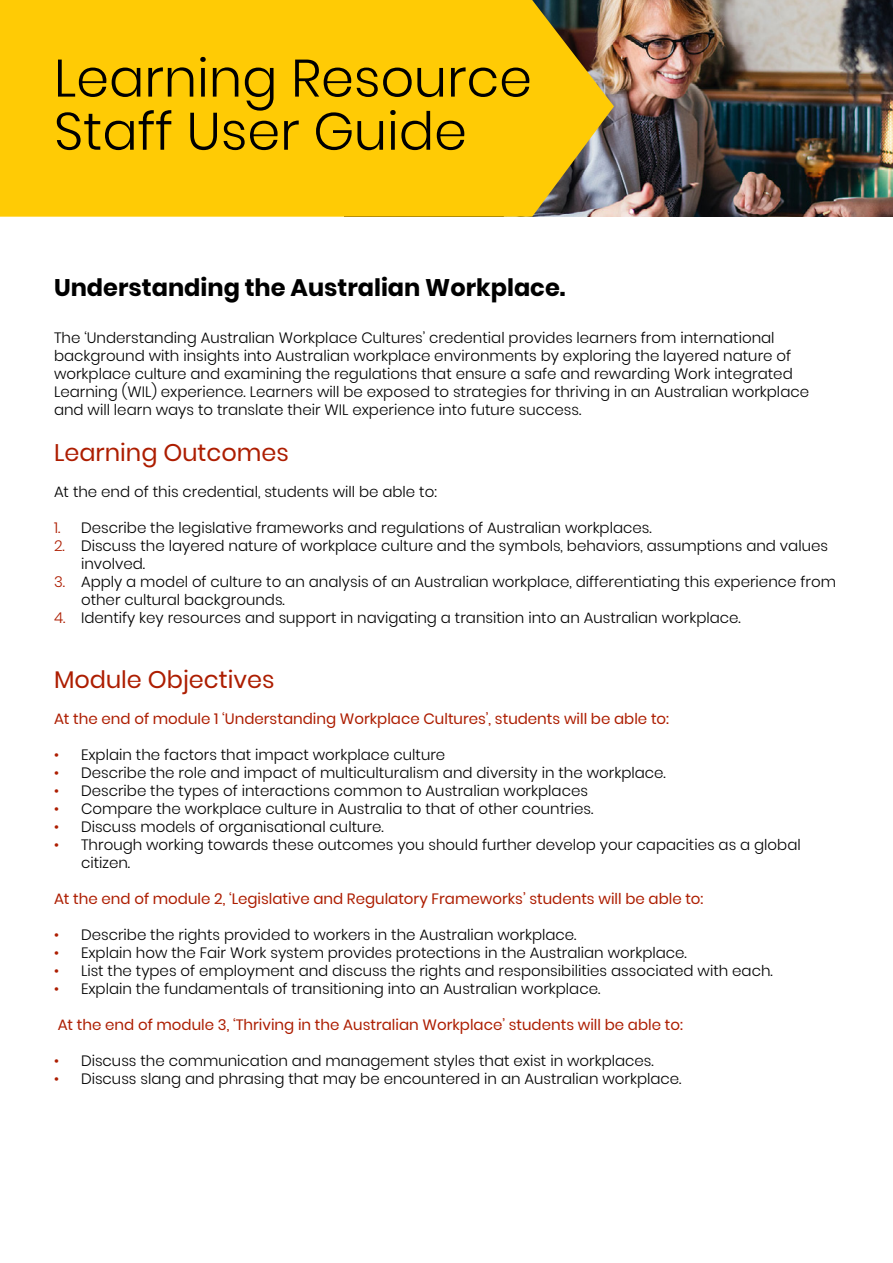
<style>
.page{position:relative;width:893px;height:1263px;background:#fff}
.page>*{position:absolute;margin:0;border:0;box-sizing:border-box;transform-origin:0 0}
.t1{font:300 52.5px/53.1px "Poppins";color:#000}
.Heading_Bigger{font:700 24px "Poppins";color:#000}
.Heading{font:24px "Poppins";color:#ad1d00}
.t2{font:300 15px/18px "Poppins";color:#000}
.Heading_Sub{font:15px "Poppins";color:#ad1d00}
.s1{color:#ad1d00}
</style>
<div class="page">
<img style="left:614px;top:0;width:279px;height:216px">
<svg style="left:0;top:0;width:614px;height:217px;background:#f5c40b"></svg>
<p class="t1" style="left:54px;top:52px;width:479px">Learning Resource<br>Staff User Guide</p>
<p class="Heading_Bigger" style="left:54px;top:273px;width:513px">Understanding the Australian Workplace.</p>
<p class="t2" style="left:54px;top:328px;width:757px">The ‘Understanding Australian Workplace Cultures’ credential provides learners from international background with insights into Australian workplace environments by exploring the layered nature of workplace culture and examining the regulations that ensure a safe and rewarding Work integrated Learning (WIL) experience. Learners will be exposed to strategies for thriving in an Australian workplace and will learn ways to translate their WIL experience into future success.</p>
<p class="Heading" style="left:54px;top:439px;width:237px">Learning Outcomes</p>
<p class="t2" style="left:54px;top:483px;width:384px">At the end of this credential, students will be able to:</p>
<p class="t2" style="left:54px;top:519px;width:599px"><span class="s1">1.</span> Describe the legislative frameworks and regulations of Australian workplaces.</p>
<p class="t2" style="left:81px;top:537px;width:748px;text-indent:-27px"><span class="s1">2.</span> Discuss the layered nature of workplace culture and the symbols, behaviors, assumptions and values involved.</p>
<p class="t2" style="left:81px;top:573px;width:756px;text-indent:-27px"><span class="s1">3.</span> Apply a model of culture to an analysis of an Australian workplace, differentiating this experience from other cultural backgrounds.</p>
<p class="t2" style="left:54px;top:609px;width:688px"><span class="s1">4.</span> Identify key resources and support in navigating a transition into an Australian workplace.</p>
<p class="Heading" style="left:54px;top:666px;width:222px">Module Objectives</p>
<p class="Heading_Sub" style="left:54px;top:710px;width:617px">At the end of module 1 ‘Understanding Workplace Cultures’, students will be able to:</p>
<p class="t2" style="left:54px;top:746px;width:393px"><span class="s1">•</span> Explain the factors that impact workplace culture</p>
<p class="t2" style="left:54px;top:764px;width:613px"><span class="s1">•</span> Describe the role and impact of multiculturalism and diversity in the workplace.</p>
<p class="t2" style="left:54px;top:782px;width:535px"><span class="s1">•</span> Describe the types of interactions common to Australian workplaces</p>
<p class="t2" style="left:54px;top:800px;width:541px"><span class="s1">•</span> Compare the workplace culture in Australia to that of other countries.</p>
<p class="t2" style="left:54px;top:818px;width:331px"><span class="s1">•</span> Discuss models of organisational culture.</p>
<p class="t2" style="left:81px;top:836px;width:721px;text-indent:-27px"><span class="s1">•</span> Through working towards these outcomes you should further develop your capacities as a global citizen.</p>
<p class="Heading_Sub" style="left:54px;top:890px;width:651px">At the end of module 2, ‘Legislative and Regulatory Frameworks’ students will be able to:</p>
<p class="t2" style="left:54px;top:926px;width:524px"><span class="s1">•</span> Describe the rights provided to workers in the Australian workplace.</p>
<p class="t2" style="left:54px;top:944px;width:634px"><span class="s1">•</span> Explain how the Fair Work system provides protections in the Australian workplace.</p>
<p class="t2" style="left:54px;top:962px;width:720px"><span class="s1">•</span> List the types of employment and discuss the rights and responsibilities associated with each.</p>
<p class="t2" style="left:54px;top:980px;width:548px"><span class="s1">•</span> Explain the fundamentals of transitioning into an Australian workplace.</p>
<p class="Heading_Sub" style="left:58px;top:1016px;width:627px">At the end of module 3, ‘Thriving in the Australian Workplace’ students will be able to:</p>
<p class="t2" style="left:54px;top:1052px;width:601px"><span class="s1">•</span> Discuss the communication and management styles that exist in workplaces.</p>
<p class="t2" style="left:54px;top:1070px;width:629px"><span class="s1">•</span> Discuss slang and phrasing that may be encountered in an Australian workplace.</p>
</div>
